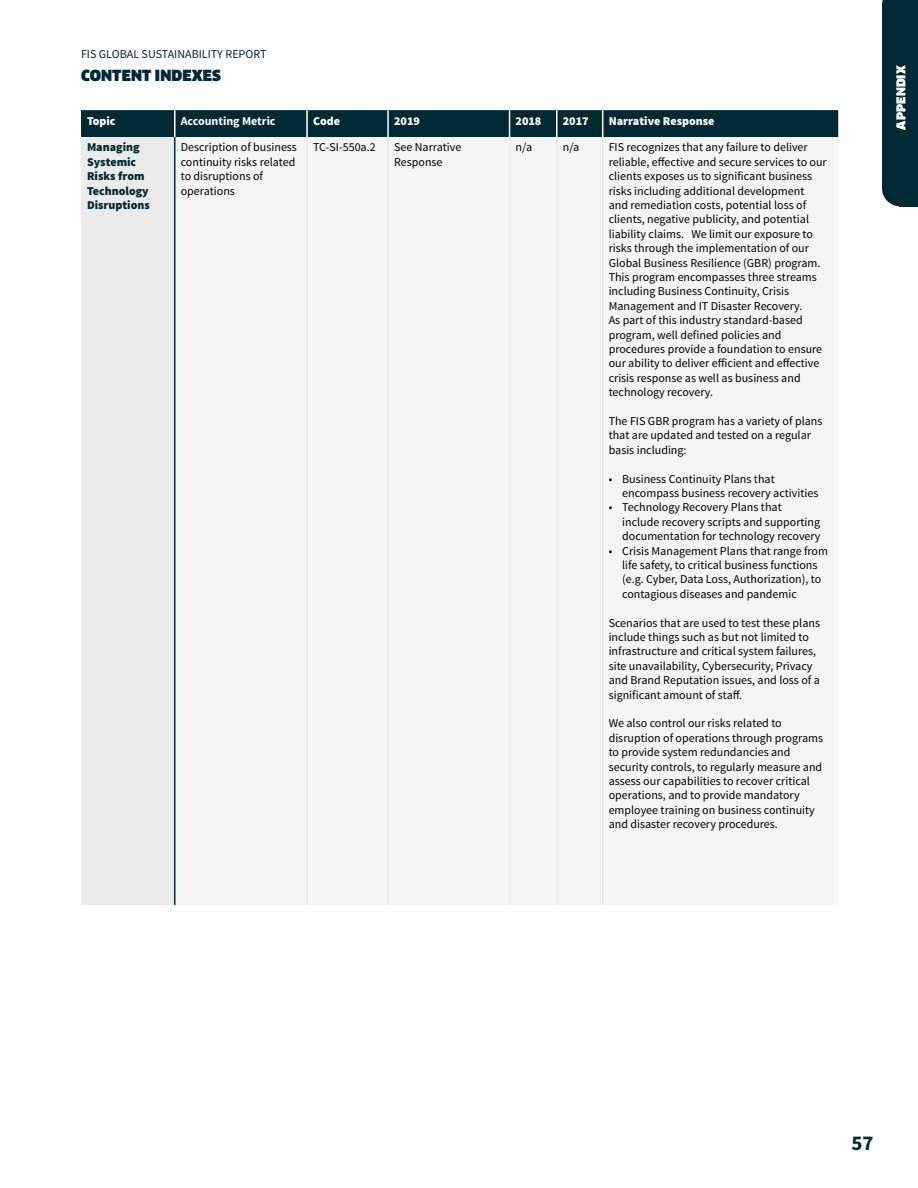
<style>
.page{position:relative;width:918px;height:1188px;background:#fff}
.page>*{position:absolute;margin:0;border:0;box-sizing:border-box;transform-origin:0 0}
.t1{font:700 21px "Source Sans Pro";color:#002933}
.t2{font:900 15px "Clan OT";letter-spacing:.01em;color:#002933}
.t3{font:12px/14.4px "Source Sans Pro";color:#000}
.t4{font:900 12px/14.4px "Source Sans Pro";color:#002933}
.t5{font:900 12px "Source Sans Pro";color:#fff}
.t6{font:12px "Source Sans Pro";color:#002933}
.t7{font:700 12px "Source Sans Pro";color:#fff}
.t8{font:900 12px "Clan OT";letter-spacing:.01em;color:#fff}
</style>
<div class="page">
<div style="left:81px;top:137px;width:94px;height:768px;background:#ebebeb"></div>
<div style="left:176px;top:137px;width:662px;height:768px;background:#f5f5f5"></div>
<div style="left:81px;top:110px;width:757px;height:27px;background:#002933"></div>
<hr style="left:174px;top:137px;width:2px;height:768px;background:#002933">
<hr style="left:306px;top:137px;width:2px;height:768px;background:#ebebeb">
<hr style="left:387px;top:137px;width:2px;height:768px;background:#ebebeb">
<hr style="left:509px;top:137px;width:1px;height:768px;background:#ebebeb">
<hr style="left:556px;top:137px;width:2px;height:768px;background:#ebebeb">
<hr style="left:602px;top:137px;width:1px;height:768px;background:#ebebeb">
<div style="left:882px;top:0;width:36px;height:206px;background:#002933"></div>
<p class="t6" style="left:81px;top:47px;width:187px">FIS GLOBAL SUSTAINABILITY REPORT</p>
<p class="t2" style="left:81px;top:67px;width:142px">CONTENT INDEXES</p>
<p class="t5" style="left:87px;top:113px;width:30px">Topic</p>
<p class="t7" style="left:181px;top:113px;width:96px">Accounting Metric</p>
<p class="t5" style="left:313px;top:113px;width:29px">Code</p>
<p class="t5" style="left:394px;top:113px;width:27px">2019</p>
<p class="t5" style="left:516px;top:113px;width:27px">2018</p>
<p class="t5" style="left:563px;top:113px;width:27px">2017</p>
<p class="t5" style="left:609px;top:113px;width:107px">Narrative Response</p>
<p class="t4" style="left:87px;top:141px;width:64px">Managing<br>Systemic<br>Risks from<br>Technology<br>Disruptions</p>
<p class="t3" style="left:181px;top:140px;width:118px">Description of business continuity risks related to disruptions of operations</p>
<p class="t3" style="left:313px;top:140px;width:64px">TC-SI-550a.2</p>
<p class="t3" style="left:394px;top:140px;width:69px">See Narrative<br>Response</p>
<p class="t3" style="left:516px;top:140px;width:18px">n/a</p>
<p class="t3" style="left:563px;top:140px;width:18px">n/a</p>
<p class="t3" style="left:609px;top:140px;width:220px">FIS recognizes that any failure to deliver reliable, effective and secure services to our clients exposes us to significant business risks including additional development and remediation costs, potential loss of clients, negative publicity, and potential liability claims. We limit our exposure to risks through the implementation of our Global Business Resilience (GBR) program.<br>This program encompasses three streams including Business Continuity, Crisis Management and IT Disaster Recovery.<br>As part of this industry standard-based program, well defined policies and procedures provide a foundation to ensure our ability to deliver efficient and effective crisis response as well as business and technology recovery.</p>
<p class="t3" style="left:609px;top:414px;width:215px">The FIS GBR program has a variety of plans that are updated and tested on a regular basis including:</p>
<p class="t3" style="left:622px;top:472px;width:198px;text-indent:-14px">• Business Continuity Plans that encompass business recovery activities</p>
<p class="t3" style="left:622px;top:500px;width:200px;text-indent:-14px">• Technology Recovery Plans that include recovery scripts and supporting documentation for technology recovery</p>
<p class="t3" style="left:622px;top:544px;width:207px;text-indent:-14px">• Crisis Management Plans that range from life safety, to critical business functions (e.g. Cyber, Data Loss, Authorization), to contagious diseases and pandemic</p>
<p class="t3" style="left:609px;top:616px;width:213px">Scenarios that are used to test these plans include things such as but not limited to infrastructure and critical system failures, site unavailability, Cybersecurity, Privacy and Brand Reputation issues, and loss of a significant amount of staff.</p>
<p class="t3" style="left:609px;top:716px;width:216px">We also control our risks related to disruption of operations through programs to provide system redundancies and security controls, to regularly measure and assess our capabilities to recover critical operations, and to provide mandatory employee training on business continuity and disaster recovery procedures.</p>
<p class="t8" style="left:894px;top:130px;width:66px;rotate:-90deg">APPENDIX</p>
<h1 class="t1" style="left:851px;top:1129px;width:24px">57</h1>
</div>
